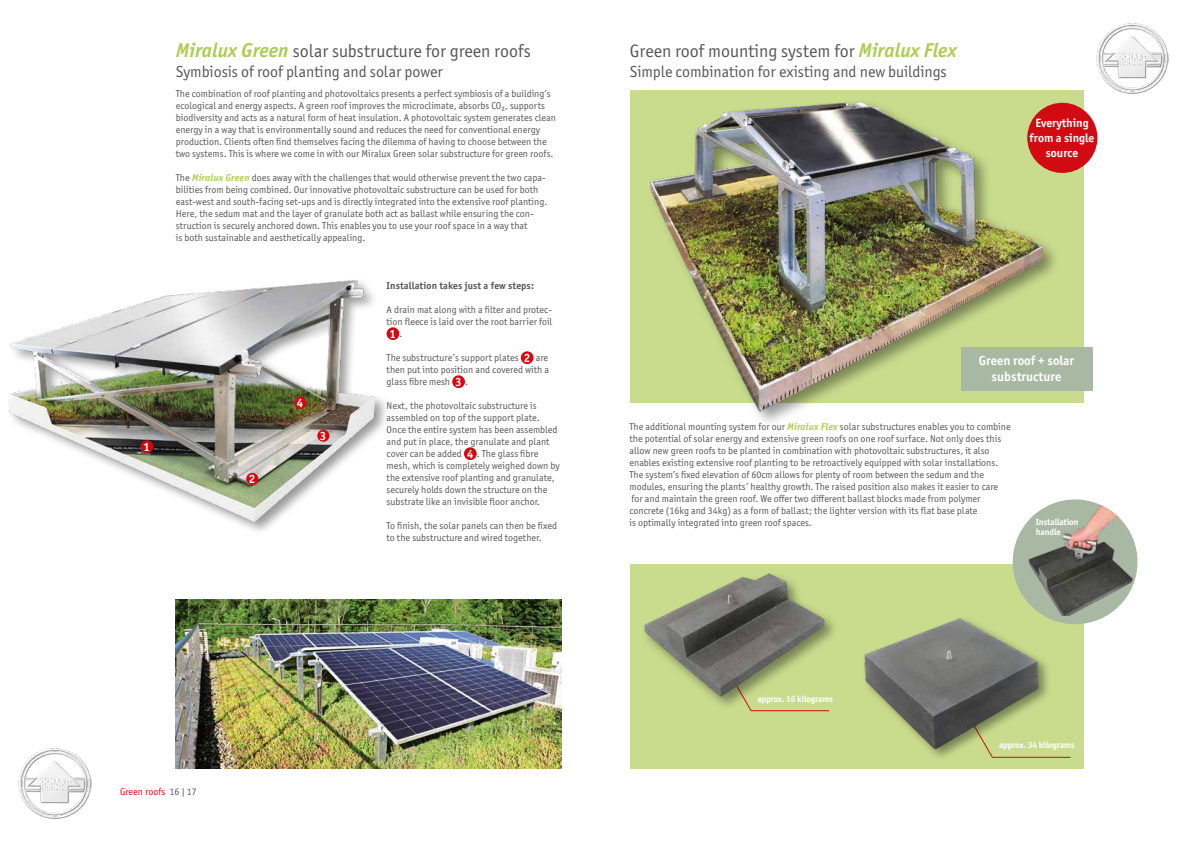
<style>
.page{position:relative;width:1191px;height:842px;background:#fff}
.page>*{position:absolute;margin:0;border:0;box-sizing:border-box;transform-origin:0 0}
.t1{font:18px "Officina Sans ITC Pro";color:#575756}
.t2{font:16px "Officina Sans ITC Pro";letter-spacing:-.005em;color:#575756}
.t3{font:700 13.1px/15.3px "Officina Sans ITC Pro";color:#fff;text-align:center}
.t4{font:700 12px/15px "Officina Sans ITC Pro";color:#fff;text-align:center}
.t5{font:10px/12px "Officina Sans ITC Pro";color:#575756}
.t6{font:700 10px "Officina Sans ITC Pro";letter-spacing:.01em;color:#575756}
.t7{font:10px "Officina Sans ITC Pro";color:#db0812}
.t8{font:700 9px/10px "Officina Sans ITC Pro";letter-spacing:-.02em;color:#fff}
.s1{font-weight:700;font-style:italic;font-size:20px;color:#aecc53}
.s2{font-weight:700;font-style:italic;color:#aecc53}
.s3{font-weight:400;font-size:10px;color:#575756}
.s4{font-weight:700;font-size:12px;color:#fff}
.s5{color:#575756}
</style>
<div class="page">
<div style="left:630px;top:564px;width:453px;height:204px;background:#c9dc8d"></div>
<img style="left:630px;top:90px;width:463px;height:333px">
<svg style="left:750px;top:711px;width:79px;height:1px"></svg>
<img style="left:644px;top:573px;width:189px;height:138px">
<svg style="left:1051px;top:756px;width:20px;height:2px"></svg>
<div style="left:862px;top:616px;width:189px;height:145px;background:#000;opacity:.4"></div>
<img style="left:862px;top:616px;width:185px;height:137px">
<img style="left:176px;top:600px;width:385px;height:168px">
<div style="left:1012px;top:499px;width:125px;height:125px;background:#a9b8a2;border-radius:50%"></div>
<img style="left:1028px;top:499px;width:109px;height:117px">
<img style="left:1096px;top:23px;width:72px;height:71px">
<img style="left:9px;top:280px;width:365px;height:241px">
<div style="left:140px;top:440px;width:13px;height:13px;background:#d20a11;border-radius:50%"></div>
<div style="left:317px;top:430px;width:12px;height:12px;background:#d20a11;border-radius:50%"></div>
<div style="left:294px;top:397px;width:12px;height:12px;background:#d20a11;border-radius:50%"></div>
<div style="left:246px;top:473px;width:12px;height:12px;background:#d20a11;border-radius:50%"></div>
<img style="left:19px;top:748px;width:72px;height:71px">
<div style="left:386px;top:327px;width:13px;height:13px;background:#d20a11;border-radius:50%"></div>
<div style="left:521px;top:351px;width:12px;height:13px;background:#d20a11;border-radius:50%"></div>
<div style="left:452px;top:375px;width:13px;height:13px;background:#d20a11;border-radius:50%"></div>
<div style="left:464px;top:447px;width:13px;height:13px;background:#d20a11;border-radius:50%"></div>
<div style="left:961px;top:347px;width:131px;height:44px;background:#a9b8a2"></div>
<svg style="left:1026px;top:102px;width:72px;height:72px;background:#d4433b"></svg>
<p class="t4" style="left:144px;top:439px;width:8px">1</p>
<h1 class="t1" style="left:176px;top:40px;width:356px"><span class="s1">Miralux Green</span> solar substructure for green roofs</h1>
<h2 class="t2" style="left:176px;top:62px;width:268px">Symbiosis of roof planting and solar power</h2>
<p class="t5" style="left:176px;top:87px;width:382px">The combination of roof planting and photovoltaics presents a perfect symbiosis of a building’s ecological and energy aspects. A green roof improves the microclimate, absorbs CO₂, supports biodiversity and acts as a natural form of heat insulation. A photovoltaic system generates clean energy in a way that is environmentally sound and reduces the need for conventional energy production. Clients often find themselves facing the dilemma of having to choose between the two systems. This is where we come in with our Miralux Green solar substructure for green roofs.</p>
<p class="t5" style="left:176px;top:171px;width:373px">The <span class="s2">Miralux Green</span> does away with the challenges that would otherwise prevent the two capa&shy;bilities from being combined. Our innovative photovoltaic substructure can be used for both east-west and south-facing set-ups and is directly integrated into the extensive roof planting.<br>Here, the sedum mat and the layer of granulate both act as ballast while ensuring the con&shy;struction is securely anchored down. This enables you to use your roof space in a way that<br>is both sustainable and aesthetically appealing.</p>
<p class="t6" style="left:386px;top:279px;width:149px">Installation takes just a few steps:</p>
<p class="t5" style="left:386px;top:304px;width:167px">A drain mat along with a filter and protec&shy;tion fleece is laid over the root barrier foil</p>
<p class="t4" style="left:390px;top:326px;width:14px">1 <span class="s3">.</span></p>
<p class="t5" style="left:386px;top:352px;width:164px;text-align:justify">The substructure’s support plates <span class="s4">2</span> are then put into position and covered with a glass fibre mesh <span class="s4">3</span> .</p>
<p class="t5" style="left:386px;top:400px;width:175px">Next, the photovoltaic substructure is assembled on top of the support plate.<br>Once the entire system has been assembled and put in place, the granulate and plant cover can be added <span class="s4">4</span> . The glass fibre mesh, which is completely weighed down by the extensive roof planting and granulate, securely holds down the structure on the substrate like an invisible floor anchor.</p>
<p class="t5" style="left:386px;top:520px;width:172px">To finish, the solar panels can then be fixed to the substructure and wired together.</p>
<p class="t4" style="left:297px;top:395px;width:8px">4</p>
<p class="t4" style="left:320px;top:428px;width:8px">3</p>
<p class="t4" style="left:249px;top:471px;width:8px">2</p>
<p class="t7" style="left:120px;top:786px;width:78px">Green roofs <span class="s5">16 | 17</span></p>
<h1 class="t1" style="left:630px;top:40px;width:328px">Green roof mounting system for <span class="s1">Miralux Flex</span></h1>
<h2 class="t2" style="left:630px;top:62px;width:318px">Simple combination for existing and new buildings</h2>
<p class="t4" style="left:1029px;top:115px;width:66px">Everything from a single source</p>
<h3 class="t3" style="left:978px;top:353px;width:97px">Green roof + solar substructure</h3>
<p class="t5" style="left:629px;top:420px;width:383px">The additional mounting system for our <span class="s2">Miralux Flex</span> solar substructures enables you to combine the potential of solar energy and extensive green roofs on one roof surface. Not only does this allow new green roofs to be planted in combination with photovoltaic substructures, it also enables existing extensive roof planting to be retroactively equipped with solar installations.<br>The system’s fixed elevation of 60cm allows for plenty of room between the sedum and the modules, ensuring the plants’ healthy growth. The raised position also makes it easier to care for and maintain the green roof. We offer two different ballast blocks made from polymer concrete (16kg and 34kg) as a form of ballast; the lighter version with its flat base plate<br>is optimally integrated into green roof spaces.</p>
<p class="t8" style="left:1036px;top:517px;width:44px">Installation handle</p>
<p class="t8" style="left:757px;top:694px;width:77px">approx. 16 kilograms</p>
<p class="t8" style="left:999px;top:740px;width:77px">approx. 34 kilograms</p>
</div>
